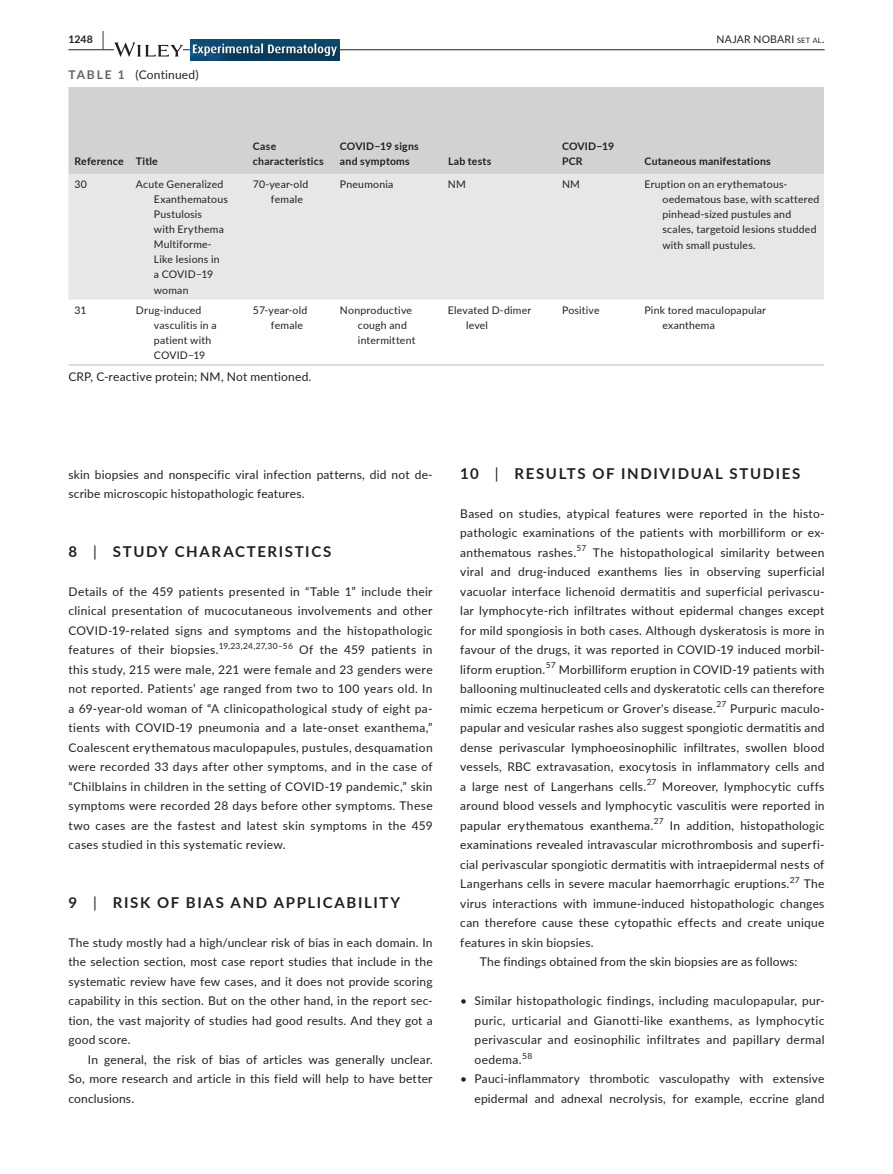
<style>
.page{position:relative;width:893px;height:1174px;background:#fff}
.page>*{position:absolute;margin:0;border:0;box-sizing:border-box;transform-origin:0 0}
.t1{font:700 15px "Lato";letter-spacing:.11em;color:#231f20}
.t2{font:12px/19.5px "Lato";letter-spacing:.02em;color:#231f20;text-align:justify}
.t3{font:10.5px/15px "Lato";letter-spacing:.02em;color:#231f20}
.t4{font:700 10.5px/15px "Lato";letter-spacing:.02em;color:#231f20}
.t5{font:10.5px "Lato";letter-spacing:.02em;color:#231f20}
.t6{font:8.4px "Lato";letter-spacing:.01em;color:#231f20}
.s1{font-size:19.5px}
.s2{font-size:7.35px}
.s3{font-weight:700;color:#636366}
.s4{font-weight:400}
</style>
<div class="page">
<hr style="left:68px;top:49px;width:756px;height:1px;background:#231f20">
<svg style="left:114px;top:42px;width:69px;height:15px"></svg>
<img style="left:191px;top:39px;width:148px;height:21px">
<div style="left:68px;top:87px;width:756px;height:87px;background:#d1d2d4"></div>
<div style="left:68px;top:174px;width:756px;height:125px;background:#e6e7e9"></div>
<hr style="left:68px;top:364px;width:62px;height:2px;background:#d1d2d4">
<hr style="left:130px;top:364px;width:117px;height:2px;background:#d1d2d4">
<hr style="left:247px;top:364px;width:87px;height:2px;background:#d1d2d4">
<hr style="left:334px;top:364px;width:108px;height:2px;background:#d1d2d4">
<hr style="left:442px;top:364px;width:114px;height:2px;background:#d1d2d4">
<hr style="left:556px;top:364px;width:82px;height:2px;background:#d1d2d4">
<hr style="left:638px;top:364px;width:255px;height:2px;background:#d1d2d4">
<div style="left:824px;top:69px;width:69px;height:319px;background:#fff"></div>
<p class="t4" style="left:68px;top:31px;width:37px">1248 <span class="s1">|</span></p>
<p class="t5" style="left:716px;top:31px;width:110px">NAJAR NOBARI <span class="s2">SET AL</span>.</p>
<p class="t2" style="left:68px;top:64px;width:132px"><span class="s3">TABLE 1</span> (Continued)</p>
<p class="t4" style="left:74px;top:153px;width:85px">Reference Title</p>
<p class="t4" style="left:253px;top:138px;width:72px">Case characteristics</p>
<p class="t4" style="left:340px;top:138px;width:80px">COVID−19 signs and symptoms</p>
<p class="t4" style="left:448px;top:153px;width:45px">Lab tests</p>
<p class="t4" style="left:562px;top:138px;width:54px">COVID−19<br>PCR</p>
<p class="t4" style="left:644px;top:153px;width:128px">Cutaneous manifestations</p>
<p class="t3" style="left:74px;top:177px;width:14px">30</p>
<p class="t3" style="left:154px;top:177px;width:75px;text-indent:-18px">Acute Generalized<br>Exanthematous<br>Pustulosis<br>with Erythema<br>Multiforme-<br>Like lesions in<br>a COVID−19 woman</p>
<p class="t3" style="left:271px;top:177px;width:39px;text-indent:-18px">70-year-old female</p>
<p class="t3" style="left:340px;top:177px;width:55px">Pneumonia</p>
<p class="t3" style="left:448px;top:177px;width:19px">NM</p>
<p class="t3" style="left:562px;top:177px;width:19px">NM</p>
<p class="t3" style="left:662px;top:177px;width:158px;text-indent:-18px">Eruption on an erythematous&shy;oedematous base, with scattered pinhead-sized pustules and scales, targetoid lesions studded with small pustules.</p>
<p class="t3" style="left:74px;top:302px;width:14px">31</p>
<p class="t3" style="left:154px;top:302px;width:64px;text-indent:-18px">Drug-induced vasculitis in a patient with<br>COVID−19</p>
<p class="t3" style="left:271px;top:302px;width:38px;text-indent:-18px">57-year-old female</p>
<p class="t3" style="left:358px;top:302px;width:59px;text-indent:-18px">Nonproductive cough and intermittent</p>
<p class="t3" style="left:466px;top:302px;width:67px;text-indent:-18px">Elevated D-dimer level</p>
<p class="t3" style="left:562px;top:302px;width:39px">Positive</p>
<p class="t3" style="left:662px;top:302px;width:105px;text-indent:-18px">Pink tored maculopapular exanthema</p>
<p class="t2" style="left:68px;top:366px;width:244px">CRP, C-reactive protein; NM, Not mentioned.</p>
<p class="t2" style="left:68px;top:464px;width:366px">skin biopsies and nonspecific viral infection patterns, did not de&shy;scribe microscopic histopathologic features.</p>
<p class="t1" style="left:68px;top:540px;width:264px">8 <span class="s4">|</span> STUDY CHARACTERISTICS</p>
<p class="t2" style="left:68px;top:581px;width:366px">Details of the 459 patients presented in “Table 1” include their clinical presentation of mucocutaneous involvements and other COVID-19-related signs and symptoms and the histopathologic features of their biopsies.</p>
<p class="t6" style="left:219px;top:640px;width:76px">19,23,24,27,30–56</p>
<p class="t2" style="left:68px;top:639px;width:366px;text-indent:231px">Of the 459 patients in this study, 215 were male, 221 were female and 23 genders were not reported. Patients’ age ranged from two to 100 years old. In a 69-year-old woman of “A clinicopathological study of eight pa&shy;tients with COVID-19 pneumonia and a late-onset exanthema,” Coalescent erythematous maculopapules, pustules, desquamation were recorded 33 days after other symptoms, and in the case of “Chilblains in children in the setting of COVID-19 pandemic,” skin symptoms were recorded 28 days before other symptoms. These two cases are the fastest and latest skin symptoms in the 459 cases studied in this systematic review.</p>
<p class="t1" style="left:68px;top:891px;width:333px">9 <span class="s4">|</span> RISK OF BIAS AND APPLICABILITY</p>
<p class="t2" style="left:68px;top:932px;width:366px">The study mostly had a high/unclear risk of bias in each domain. In the selection section, most case report studies that include in the systematic review have few cases, and it does not provide scoring capability in this section. But on the other hand, in the report sec&shy;tion, the vast majority of studies had good results. And they got a good score.</p>
<p class="t2" style="left:68px;top:1049px;width:366px;text-indent:20px">In general, the risk of bias of articles was generally unclear.<br>So, more research and article in this field will help to have better conclusions.</p>
<p class="t1" style="left:460px;top:462px;width:342px">10 <span class="s4">|</span> RESULTS OF INDIVIDUAL STUDIES</p>
<p class="t2" style="left:460px;top:503px;width:366px">Based on studies, atypical features were reported in the histo&shy;pathologic examinations of the patients with morbilliform or ex&shy;anthematous rashes.</p>
<p class="t6" style="left:577px;top:542px;width:11px">57</p>
<p class="t2" style="left:460px;top:542px;width:366px;text-indent:133px">The histopathological similarity between viral and drug-induced exanthems lies in observing superficial vacuolar interface lichenoid dermatitis and superficial perivascu&shy;lar lymphocyte-rich infiltrates without epidermal changes except for mild spongiosis in both cases. Although dyskeratosis is more in favour of the drugs, it was reported in COVID-19 induced morbil&shy;liform eruption.</p>
<p class="t6" style="left:546px;top:659px;width:11px">57</p>
<p class="t2" style="left:460px;top:659px;width:366px;text-indent:99px">Morbilliform eruption in COVID-19 patients with ballooning multinucleated cells and dyskeratotic cells can therefore mimic eczema herpeticum or Grover's disease.</p>
<p class="t6" style="left:716px;top:698px;width:11px">27</p>
<p class="t2" style="left:460px;top:698px;width:366px;text-indent:270px">Purpuric maculo&shy;papular and vesicular rashes also suggest spongiotic dermatitis and dense perivascular lymphoeosinophilic infiltrates, swollen blood vessels, RBC extravasation, exocytosis in inflammatory cells and a large nest of Langerhans cells.</p>
<p class="t6" style="left:647px;top:776px;width:11px">27</p>
<p class="t2" style="left:460px;top:776px;width:366px;text-indent:202px">Moreover, lymphocytic cuffs around blood vessels and lymphocytic vasculitis were reported in papular erythematous exanthema.</p>
<p class="t6" style="left:654px;top:815px;width:11px">27</p>
<p class="t2" style="left:460px;top:815px;width:366px;text-indent:209px">In addition, histopathologic examinations revealed intravascular microthrombosis and superfi&shy;cial perivascular spongiotic dermatitis with intraepidermal nests of Langerhans cells in severe macular haemorrhagic eruptions.</p>
<p class="t6" style="left:790px;top:874px;width:11px">27</p>
<p class="t2" style="left:804px;top:873px;width:22px">The</p>
<p class="t2" style="left:460px;top:893px;width:366px">virus interactions with immune-induced histopathologic changes</p>
<p class="t2" style="left:460px;top:912px;width:366px">can therefore cause these cytopathic effects and create unique</p>
<p class="t2" style="left:460px;top:932px;width:135px">features in skin biopsies.</p>
<p class="t2" style="left:480px;top:951px;width:319px">The findings obtained from the skin biopsies are as follows:</p>
<p class="t2" style="left:475px;top:990px;width:351px;text-indent:-14px">• Similar histopathologic findings, including maculopapular, pur&shy;puric, urticarial and Gianotti-like exanthems, as lymphocytic perivascular and eosinophilic infiltrates and papillary dermal oedema.</p>
<p class="t6" style="left:522px;top:1049px;width:12px">58</p>
<p class="t2" style="left:460px;top:1068px;width:366px;text-align:right">• Pauci-inflammatory thrombotic vasculopathy with extensive epidermal and adnexal necrolysis, for example, eccrine gland</p>
</div>
